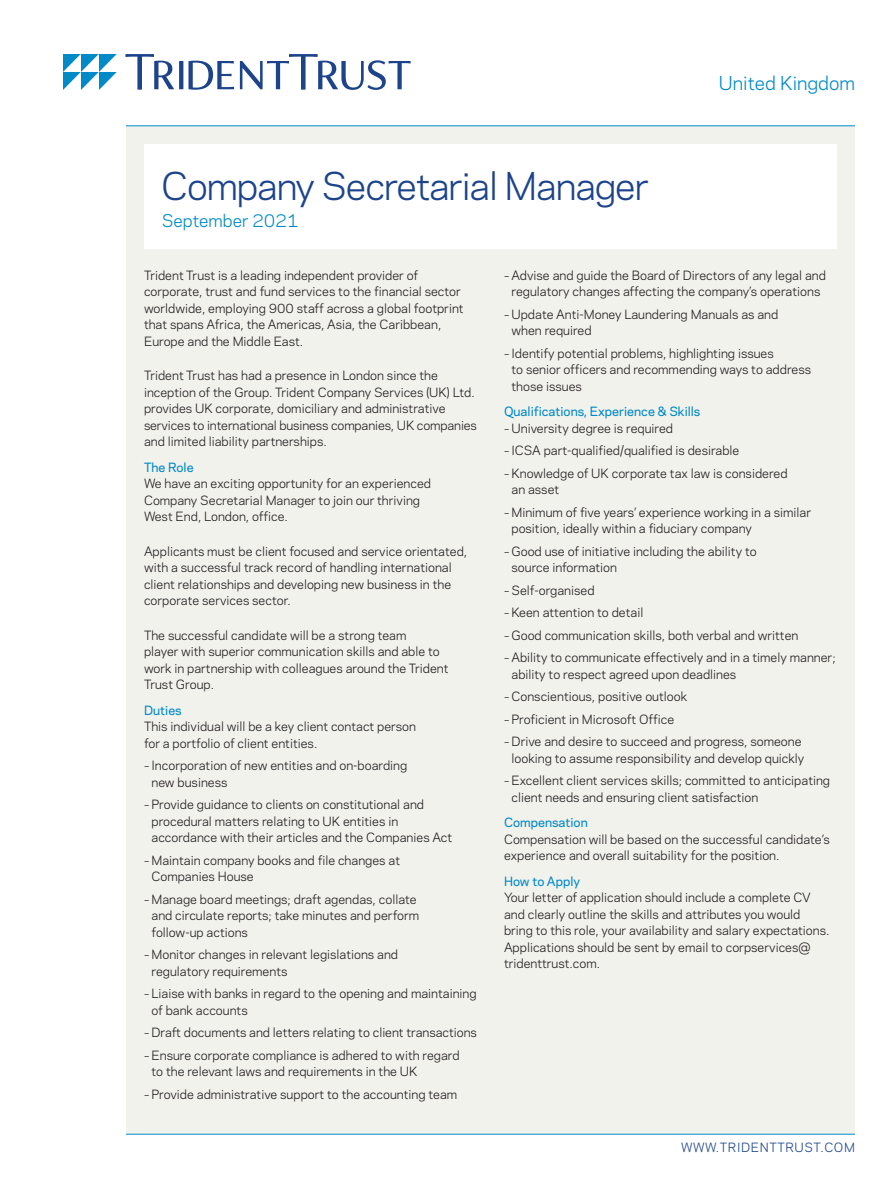
<style>
.page{position:relative;width:891px;height:1188px;background:#fff}
.page>*{position:absolute;margin:0;border:0;box-sizing:border-box;transform-origin:0 0}
.t1{font:36px "Polaris";letter-spacing:-.03em;color:#1d448b}
.t2{font:18px "Polaris";color:#008ac8}
.t3{font:16.5px "Polaris";color:#008ac8}
._1st_Paragraph{font:12px/16.5px "Polaris";color:#231f20}
.Head_1{font:500 12px "Polaris";color:#008ac8}
.t4{font:12px "Polaris";letter-spacing:.05em;color:#1d448b}
.s1{font-size:10.5px}
</style>
<div class="page">
<div style="left:126px;top:126px;width:729px;height:1008px;background:#f2f2ed"></div>
<hr style="left:126px;top:126px;width:729px;height:1px;background:#008ac8">
<hr style="left:126px;top:1134px;width:729px;height:1px;background:#008ac8">
<svg style="left:126px;top:54px;width:285px;height:36px"></svg>
<svg style="left:63px;top:54px;width:54px;height:36px"></svg>
<div style="left:144px;top:144px;width:693px;height:105px;background:#fff"></div>
<h1 class="t1" style="left:161px;top:159px;width:489px">Company Secretarial Manager</h1>
<h3 class="t3" style="left:162px;top:208px;width:138px">September 2021</h3>
<h2 class="t2" style="left:719px;top:70px;width:138px">United Kingdom</h2>
<p class="_1st_Paragraph" style="left:144px;top:266px;width:321px">Trident Trust is a leading independent provider of corporate, trust and fund services to the financial sector worldwide, employing 900 staff across a global footprint that spans Africa, the Americas, Asia, the Caribbean, Europe and the Middle East.</p>
<p class="_1st_Paragraph" style="left:144px;top:367px;width:334px">Trident Trust has had a presence in London since the inception of the Group. Trident Company Services (UK) Ltd. provides UK corporate, domiciliary and administrative services to international business companies, UK companies and limited liability partnerships.</p>
<p class="Head_1" style="left:144px;top:458px;width:51px">The Role</p>
<p class="_1st_Paragraph" style="left:144px;top:475px;width:289px">We have an exciting opportunity for an experienced<br>Company Secretarial Manager to join our thriving<br>West End, London, office.</p>
<p class="_1st_Paragraph" style="left:144px;top:542px;width:325px">Applicants must be client focused and service orientated, with a successful track record of handling international client relationships and developing new business in the corporate services sector.</p>
<p class="_1st_Paragraph" style="left:144px;top:626px;width:306px">The successful candidate will be a strong team<br>player with superior communication skills and able to work in partnership with colleagues around the Trident Trust Group.</p>
<p class="Head_1" style="left:144px;top:701px;width:39px">Duties</p>
<p class="_1st_Paragraph" style="left:144px;top:718px;width:273px">This individual will be a key client contact person for a portfolio of client entities.</p>
<p class="_1st_Paragraph" style="left:152px;top:757px;width:257px;text-indent:-8px"><span class="s1">–</span> Incorporation of new entities and on-boarding new business</p>
<p class="_1st_Paragraph" style="left:152px;top:796px;width:302px;text-indent:-8px"><span class="s1">–</span> Provide guidance to clients on constitutional and procedural matters relating to UK entities in accordance with their articles and the Companies Act</p>
<p class="_1st_Paragraph" style="left:152px;top:851px;width:250px;text-indent:-8px"><span class="s1">–</span> Maintain company books and file changes at<br>Companies House</p>
<p class="_1st_Paragraph" style="left:152px;top:890px;width:269px;text-indent:-8px"><span class="s1">–</span> Manage board meetings; draft agendas, collate and circulate reports; take minutes and perform follow-up actions</p>
<p class="_1st_Paragraph" style="left:152px;top:946px;width:248px;text-indent:-8px"><span class="s1">–</span> Monitor changes in relevant legislations and regulatory requirements</p>
<p class="_1st_Paragraph" style="left:152px;top:985px;width:327px;text-indent:-8px"><span class="s1">–</span> Liaise with banks in regard to the opening and maintaining of bank accounts</p>
<p class="_1st_Paragraph" style="left:144px;top:1024px;width:334px"><span class="s1">–</span> Draft documents and letters relating to client transactions</p>
<p class="_1st_Paragraph" style="left:152px;top:1046px;width:310px;text-indent:-8px"><span class="s1">–</span> Ensure corporate compliance is adhered to with regard to the relevant laws and requirements in the UK</p>
<p class="_1st_Paragraph" style="left:144px;top:1085px;width:315px"><span class="s1">–</span> Provide administrative support to the accounting team</p>
<p class="_1st_Paragraph" style="left:504px;top:266px;width:323px;text-align:center"><span class="s1">–</span> Advise and guide the Board of Directors of any legal and regulatory changes affecting the company’s operations</p>
<p class="_1st_Paragraph" style="left:512px;top:305px;width:268px;text-indent:-8px"><span class="s1">–</span> Update Anti-Money Laundering Manuals as and when required</p>
<p class="_1st_Paragraph" style="left:512px;top:344px;width:301px;text-indent:-8px"><span class="s1">–</span> Identify potential problems, highlighting issues<br>to senior officers and recommending ways to address those issues</p>
<p class="Head_1" style="left:504px;top:402px;width:198px">Qualifications, Experience &amp; Skills</p>
<p class="_1st_Paragraph" style="left:504px;top:419px;width:171px"><span class="s1">–</span> University degree is required</p>
<p class="_1st_Paragraph" style="left:504px;top:442px;width:237px"><span class="s1">–</span> ICSA part-qualified/qualified is desirable</p>
<p class="_1st_Paragraph" style="left:512px;top:464px;width:278px;text-indent:-8px"><span class="s1">–</span> Knowledge of UK corporate tax law is considered an asset</p>
<p class="_1st_Paragraph" style="left:512px;top:503px;width:301px;text-indent:-8px"><span class="s1">–</span> Minimum of five years’ experience working in a similar position, ideally within a fiduciary company</p>
<p class="_1st_Paragraph" style="left:512px;top:542px;width:247px;text-indent:-8px"><span class="s1">–</span> Good use of initiative including the ability to source information</p>
<p class="_1st_Paragraph" style="left:504px;top:581px;width:92px"><span class="s1">–</span> Self-organised</p>
<p class="_1st_Paragraph" style="left:504px;top:604px;width:141px"><span class="s1">–</span> Keen attention to detail</p>
<p class="_1st_Paragraph" style="left:504px;top:626px;width:296px"><span class="s1">–</span> Good communication skills, both verbal and written</p>
<p class="_1st_Paragraph" style="left:512px;top:649px;width:326px;text-indent:-8px"><span class="s1">–</span> Ability to communicate effectively and in a timely manner; ability to respect agreed upon deadlines</p>
<p class="_1st_Paragraph" style="left:504px;top:688px;width:185px"><span class="s1">–</span> Conscientious, positive outlook</p>
<p class="_1st_Paragraph" style="left:504px;top:710px;width:172px"><span class="s1">–</span> Proficient in Microsoft Office</p>
<p class="_1st_Paragraph" style="left:504px;top:733px;width:302px;text-align:right"><span class="s1">–</span> Drive and desire to succeed and progress, someone looking to assume responsibility and develop quickly</p>
<p class="_1st_Paragraph" style="left:512px;top:772px;width:320px;text-indent:-8px"><span class="s1">–</span> Excellent client services skills; committed to anticipating client needs and ensuring client satisfaction</p>
<p class="Head_1" style="left:504px;top:813px;width:85px">Compensation</p>
<p class="_1st_Paragraph" style="left:504px;top:830px;width:327px">Compensation will be based on the successful candidate’s experience and overall suitability for the position.</p>
<p class="Head_1" style="left:504px;top:872px;width:78px">How to Apply</p>
<p class="_1st_Paragraph" style="left:504px;top:889px;width:327px">Your letter of application should include a complete CV and clearly outline the skills and attributes you would bring to this role, your availability and salary expectations.<br>Applications should be sent by email to corpservices@ tridenttrust.com.</p>
<p class="t4" style="left:681px;top:1138px;width:175px">WWW.TRIDENTTRUST.COM</p>
</div>
